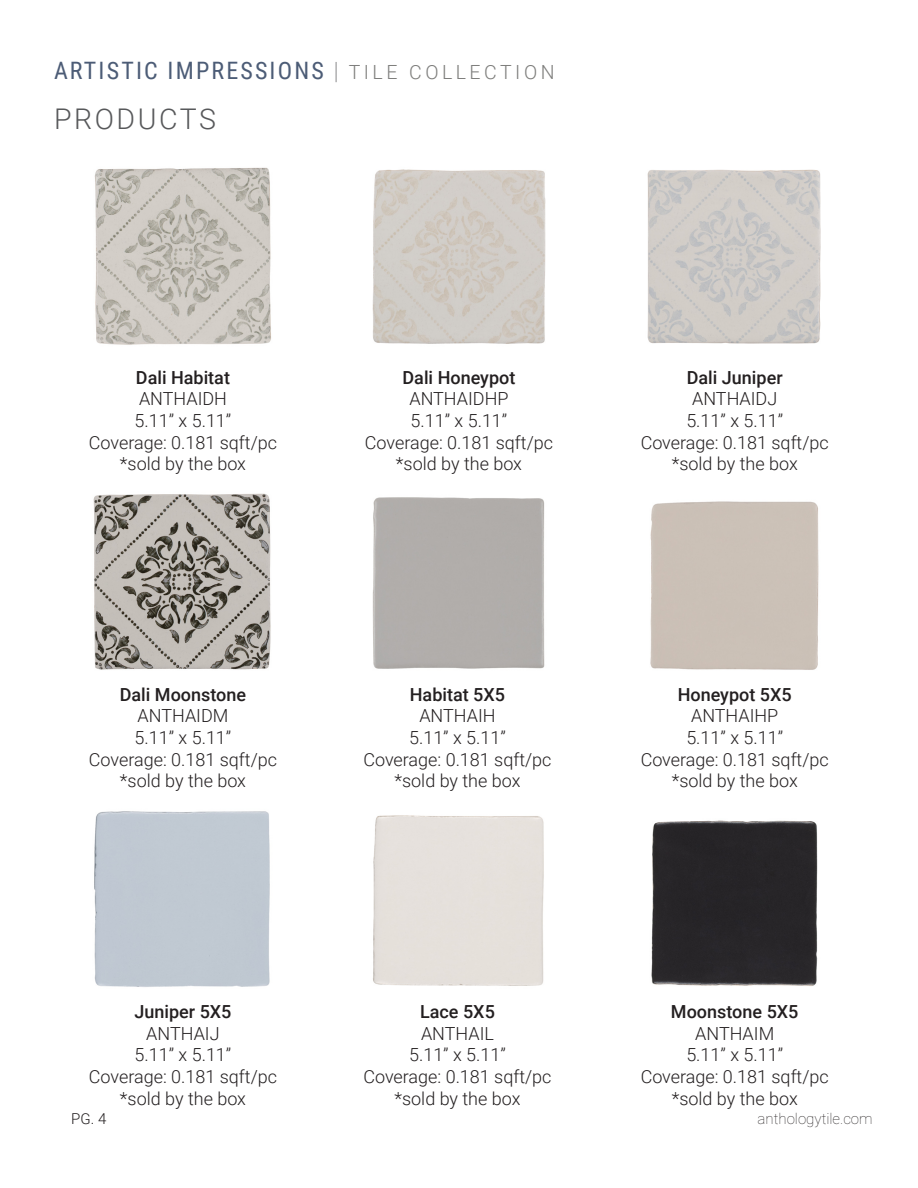
<style>
.page{position:relative;width:918px;height:1188px;background:#fff}
.page>*{position:absolute;margin:0;border:0;box-sizing:border-box;transform-origin:0 0}
.t1{font:300 28.5px "Roboto";letter-spacing:.09em;color:#57585a}
.t2{font:24px "Roboto Condensed";letter-spacing:.09em;color:#4c5c76}
.t3{font:300 18px "Roboto";color:#231f20}
.t4{font:500 18px "Roboto";color:#231f20}
.t5{font:100 15px "Roboto";color:#231f20}
.t6{font:300 15px "Roboto";color:#231f20}
.s1{font-family:"Roboto";font-weight:100;color:#57585a}
.s2{font-family:"Roboto";font-weight:300;font-size:19.5px;color:#7e7e7c}
</style>
<div class="page">
<img style="left:93px;top:493px;width:178px;height:177px">
<div style="left:94px;top:811px;width:176px;height:176px;background:#c0c9d2"></div>
<div style="left:372px;top:497px;width:173px;height:172px;background:#b1adaa"></div>
<div style="left:373px;top:815px;width:171px;height:171px;background:#e5e0db"></div>
<div style="left:650px;top:501px;width:169px;height:169px;background:#cbc0b7"></div>
<img style="left:651px;top:820px;width:167px;height:166px">
<img style="left:647px;top:169px;width:174px;height:175px">
<img style="left:94px;top:167px;width:177px;height:178px">
<img style="left:372px;top:169px;width:174px;height:175px">
<p class="t2" style="left:54px;top:54px;width:502px">ARTISTIC IMPRESSIONS <span class="s1">|</span> <span class="s2">TILE COLLECTION</span></p>
<p class="t1" style="left:54px;top:99px;width:164px">PRODUCTS</p>
<p class="t4" style="left:136px;top:365px;width:96px">Dali Habitat</p>
<p class="t3" style="left:139px;top:386px;width:89px">ANTHAIDH</p>
<p class="t3" style="left:135px;top:408px;width:98px">5.11” x 5.11”</p>
<p class="t3" style="left:89px;top:429px;width:190px">Coverage: 0.181 sqft/pc</p>
<p class="t3" style="left:120px;top:451px;width:128px">*sold by the box</p>
<p class="t4" style="left:120px;top:682px;width:128px">Dali Moonstone</p>
<p class="t3" style="left:138px;top:703px;width:92px">ANTHAIDM</p>
<p class="t3" style="left:135px;top:725px;width:98px">5.11” x 5.11”</p>
<p class="t3" style="left:89px;top:747px;width:190px">Coverage: 0.181 sqft/pc</p>
<p class="t3" style="left:120px;top:768px;width:128px">*sold by the box</p>
<p class="t4" style="left:134px;top:999px;width:99px">Juniper 5X5</p>
<p class="t3" style="left:146px;top:1021px;width:75px">ANTHAIJ</p>
<p class="t3" style="left:135px;top:1042px;width:98px">5.11” x 5.11”</p>
<p class="t3" style="left:89px;top:1064px;width:190px">Coverage: 0.181 sqft/pc</p>
<p class="t3" style="left:120px;top:1086px;width:128px">*sold by the box</p>
<p class="t6" style="left:71px;top:1108px;width:37px">PG. 4</p>
<p class="t4" style="left:403px;top:365px;width:114px">Dali Honeypot</p>
<p class="t3" style="left:409px;top:386px;width:101px">ANTHAIDHP</p>
<p class="t3" style="left:411px;top:408px;width:98px">5.11” x 5.11”</p>
<p class="t3" style="left:365px;top:429px;width:190px">Coverage: 0.181 sqft/pc</p>
<p class="t3" style="left:396px;top:451px;width:128px">*sold by the box</p>
<p class="t4" style="left:410px;top:682px;width:97px">Habitat 5X5</p>
<p class="t3" style="left:419px;top:703px;width:78px">ANTHAIH</p>
<p class="t3" style="left:409px;top:725px;width:98px">5.11” x 5.11”</p>
<p class="t3" style="left:363px;top:747px;width:190px">Coverage: 0.181 sqft/pc</p>
<p class="t3" style="left:394px;top:768px;width:128px">*sold by the box</p>
<p class="t4" style="left:420px;top:999px;width:76px">Lace 5X5</p>
<p class="t3" style="left:421px;top:1021px;width:74px">ANTHAIL</p>
<p class="t3" style="left:409px;top:1042px;width:98px">5.11” x 5.11”</p>
<p class="t3" style="left:363px;top:1064px;width:190px">Coverage: 0.181 sqft/pc</p>
<p class="t3" style="left:394px;top:1086px;width:128px">*sold by the box</p>
<p class="t4" style="left:687px;top:365px;width:97px">Dali Juniper</p>
<p class="t3" style="left:692px;top:386px;width:87px">ANTHAIDJ</p>
<p class="t3" style="left:686px;top:408px;width:98px">5.11” x 5.11”</p>
<p class="t3" style="left:641px;top:429px;width:190px">Coverage: 0.181 sqft/pc</p>
<p class="t3" style="left:672px;top:451px;width:128px">*sold by the box</p>
<p class="t4" style="left:678px;top:682px;width:116px">Honeypot 5X5</p>
<p class="t3" style="left:691px;top:703px;width:89px">ANTHAIHP</p>
<p class="t3" style="left:686px;top:725px;width:98px">5.11” x 5.11”</p>
<p class="t3" style="left:641px;top:747px;width:190px">Coverage: 0.181 sqft/pc</p>
<p class="t3" style="left:672px;top:768px;width:128px">*sold by the box</p>
<p class="t4" style="left:671px;top:999px;width:129px">Moonstone 5X5</p>
<p class="t3" style="left:695px;top:1021px;width:81px">ANTHAIM</p>
<p class="t3" style="left:686px;top:1042px;width:98px">5.11” x 5.11”</p>
<p class="t3" style="left:641px;top:1064px;width:190px">Coverage: 0.181 sqft/pc</p>
<p class="t3" style="left:672px;top:1086px;width:128px">*sold by the box</p>
<p class="t5" style="left:758px;top:1108px;width:116px">anthologytile.com</p>
</div>
